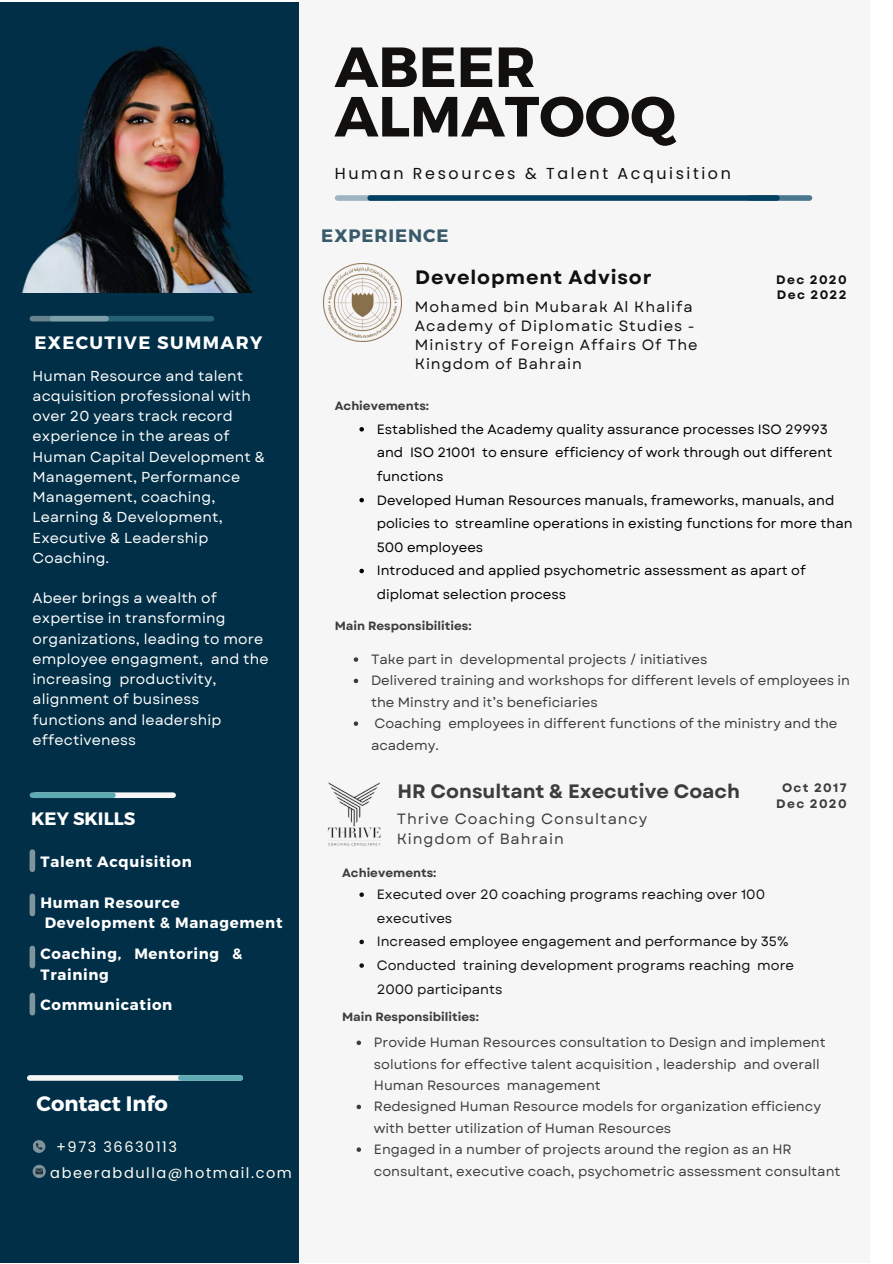
<style>
.page{position:relative;width:893px;height:1264px;background:#fff}
.page>*{position:absolute;margin:0;border:0;box-sizing:border-box;transform-origin:0 0}
.t1{font:700 56.4px "Montserrat";color:#11100e}
.t2{font:700 21px "Montserrat";color:#fff}
.t3{font:700 19.35px "Garet";color:#3d3d3d}
.t4{font:700 19.35px "Garet";letter-spacing:.045em;color:#11100e}
.t5{font:700 18px "Montserrat";letter-spacing:.075em;color:#fff}
.t6{font:700 18px "Montserrat";letter-spacing:.05em;color:#395a6b}
.t7{font:700 18px "Montserrat";color:#fff}
.t8{font:15.9px "Poppins";letter-spacing:.165em;color:#11100e}
.t9{font:700 15px/20.2px "Montserrat";letter-spacing:.045em;color:#fff}
.t10{font:14.85px/19px "Garet";letter-spacing:.065em;color:#11100e}
.t11{font:14.85px "Garet";letter-spacing:.065em;color:#3d3d3d}
.t12{font:14.55px "Poppins";letter-spacing:.105em;color:#fffdf5}
.t13{font:14.4px/20.2px "Garet";letter-spacing:.01em;color:#fff}
.t14{font:13.5px/21.3px "Garet";color:#3d3d3d}
.t15{font:13.5px/23.5px "Garet";color:#000}
.t16{font:13.5px/23.5px "Garet";color:#11100e}
.t17{font:700 12.3px "Garet";letter-spacing:.105em;color:#11100e}
.t18{font:700 12.3px "Garet";letter-spacing:.105em;color:#3d3d3d}
.t19{font:700 12px "Garet";color:#3d3d3d}
</style>
<div class="page">
<div style="left:298px;top:0;width:571px;height:1262px;background:#f6f6f6"></div>
<div style="left:0;top:2px;width:298px;height:1260px;background:#002f47"></div>
<div style="left:30px;top:1075px;width:210px;height:5px;background:#f6f6f6"></div>
<div style="left:181px;top:1075px;width:59px;height:5px;background:#5eaab3"></div>
<img style="left:327px;top:782px;width:54px;height:64px">
<div style="left:53px;top:316px;width:158px;height:5px;background:#276274"></div>
<svg style="left:32px;top:316px;width:74px;height:5px"></svg>
<svg style="left:33px;top:1164px;width:13px;height:13px"></svg>
<svg style="left:35px;top:1168px;width:8px;height:6px"></svg>
<svg style="left:33px;top:1140px;width:12px;height:12px"></svg>
<svg style="left:34px;top:1142px;width:9px;height:9px"></svg>
<div style="left:30px;top:852px;width:5px;height:17px;background:#7f959d"></div>
<div style="left:30px;top:896px;width:5px;height:17px;background:#7f959d"></div>
<div style="left:30px;top:948px;width:5px;height:17px;background:#7f959d"></div>
<div style="left:30px;top:995px;width:5px;height:17px;background:#7f959d"></div>
<div style="left:35px;top:792px;width:138px;height:6px;background:#f6f6f6"></div>
<div style="left:32px;top:792px;width:81px;height:6px;background:#5eaab3"></div>
<img style="left:323px;top:264px;width:78px;height:77px">
<div style="left:370px;top:195px;width:406px;height:6px;background:#004162"></div>
<svg style="left:337px;top:195px;width:60px;height:6px"></svg>
<svg style="left:749px;top:195px;width:60px;height:6px"></svg>
<img style="left:22px;top:2px;width:277px;height:290px">
<svg style="left:353px;top:657px;width:5px;height:4px"></svg>
<svg style="left:353px;top:678px;width:5px;height:5px"></svg>
<svg style="left:353px;top:721px;width:5px;height:5px"></svg>
<svg style="left:359px;top:427px;width:5px;height:4px"></svg>
<svg style="left:359px;top:498px;width:5px;height:4px"></svg>
<svg style="left:359px;top:568px;width:5px;height:5px"></svg>
<svg style="left:359px;top:892px;width:5px;height:5px"></svg>
<svg style="left:359px;top:939px;width:5px;height:5px"></svg>
<svg style="left:359px;top:963px;width:5px;height:4px"></svg>
<svg style="left:356px;top:1040px;width:5px;height:5px"></svg>
<svg style="left:356px;top:1104px;width:5px;height:5px"></svg>
<svg style="left:356px;top:1147px;width:5px;height:4px"></svg>
<p class="t5" style="left:34px;top:331px;width:229px">EXECUTIVE SUMMARY</p>
<p class="t13" style="left:33px;top:365px;width:234px">Human Resource and talent acquisition professional with over 20 years track record experience in the areas of<br>Human Capital Development &amp;<br>Management, Performance<br>Management, coaching,<br>Learning &amp; Development,<br>Executive &amp; Leadership<br>Coaching.</p>
<p class="t13" style="left:33px;top:588px;width:237px">Abeer brings a wealth of expertise in transforming organizations, leading to more employee engagment, and the increasing productivity,</p>
<p class="t13" style="left:33px;top:689px;width:190px">alignment of business functions and leadership effectiveness</p>
<p class="t7" style="left:31px;top:807px;width:106px">KEY SKILLS</p>
<p class="t9" style="left:41px;top:850px;width:153px">Talent Acquisition</p>
<p class="t9" style="left:41px;top:891px;width:141px">Human Resource</p>
<p class="t9" style="left:45px;top:911px;width:239px">Development &amp; Management</p>
<p class="t9" style="left:41px;top:943px;width:203px">Coaching, Mentoring &amp;<br>Training</p>
<p class="t9" style="left:41px;top:993px;width:133px">Communication</p>
<p class="t2" style="left:37px;top:1090px;width:133px">Contact Info</p>
<p class="t12" style="left:56px;top:1136px;width:122px">+973 36630113</p>
<p class="t12" style="left:50px;top:1162px;width:243px">abeerabdulla@hotmail.com</p>
<p class="t1" style="left:335px;top:30px;width:202px">ABEER</p>
<p class="t1" style="left:335px;top:80px;width:343px">ALMATOOQ</p>
<p class="t8" style="left:335px;top:162px;width:397px">Human Resources &amp; Talent Acquisition</p>
<p class="t6" style="left:321px;top:224px;width:129px">EXPERIENCE</p>
<p class="t4" style="left:415px;top:263px;width:238px">Development Advisor</p>
<p class="t10" style="left:415px;top:297px;width:281px">Mohamed bin Mubarak Al Khalifa<br>Academy of Diplomatic Studies -</p>
<p class="t10" style="left:415px;top:335px;width:284px">Ministry of Foreign Affairs Of The<br>Kingdom of Bahrain</p>
<p class="t19" style="left:335px;top:397px;width:96px">Achievements:</p>
<p class="t17" style="left:776px;top:271px;width:72px">Dec 2020</p>
<p class="t17" style="left:777px;top:286px;width:71px">Dec 2022</p>
<p class="t15" style="left:377px;top:417px;width:457px">Established the Academy quality assurance processes ISO 29993 and ISO 21001 to ensure efficiency of work through out different functions</p>
<p class="t15" style="left:377px;top:488px;width:477px">Developed Human Resources manuals, frameworks, manuals, and policies to streamline operations in existing functions for more than<br>500 employees</p>
<p class="t15" style="left:377px;top:559px;width:430px">Introduced and applied psychometric assessment as apart of diplomat selection process</p>
<p class="t19" style="left:335px;top:617px;width:138px">Main Responsibilities:</p>
<p class="t14" style="left:371px;top:648px;width:338px">Take part in developmental projects / initiatives</p>
<p class="t14" style="left:371px;top:670px;width:480px">Delivered training and workshops for different levels of employees in the Minstry and it’s beneficiaries</p>
<p class="t14" style="left:371px;top:712px;width:468px">Coaching employees in different functions of the ministry and the academy.</p>
<p class="t3" style="left:397px;top:777px;width:344px">HR Consultant &amp; Executive Coach</p>
<p class="t18" style="left:782px;top:779px;width:66px">Oct 2017</p>
<p class="t18" style="left:776px;top:794px;width:72px">Dec 2020</p>
<p class="t11" style="left:397px;top:807px;width:252px">Thrive Coaching Consultancy</p>
<p class="t11" style="left:397px;top:828px;width:168px">Kingdom of Bahrain</p>
<p class="t19" style="left:342px;top:864px;width:96px">Achievements:</p>
<p class="t16" style="left:377px;top:882px;width:390px">Executed over 20 coaching programs reaching over 100 executives</p>
<p class="t16" style="left:377px;top:930px;width:413px">Increased employee engagement and performance by 35%</p>
<p class="t16" style="left:377px;top:953px;width:419px">Conducted training development programs reaching more<br>2000 participants</p>
<p class="t19" style="left:342px;top:1007px;width:138px">Main Responsibilities:</p>
<p class="t14" style="left:374px;top:1031px;width:453px">Provide Human Resources consultation to Design and implement solutions for effective talent acquisition , leadership and overall<br>Human Resources management</p>
<p class="t14" style="left:374px;top:1096px;width:448px">Redesigned Human Resource models for organization efficiency with better utilization of Human Resources</p>
<p class="t14" style="left:374px;top:1138px;width:468px">Engaged in a number of projects around the region as an HR consultant, executive coach, psychometric assessment consultant</p>
</div>
